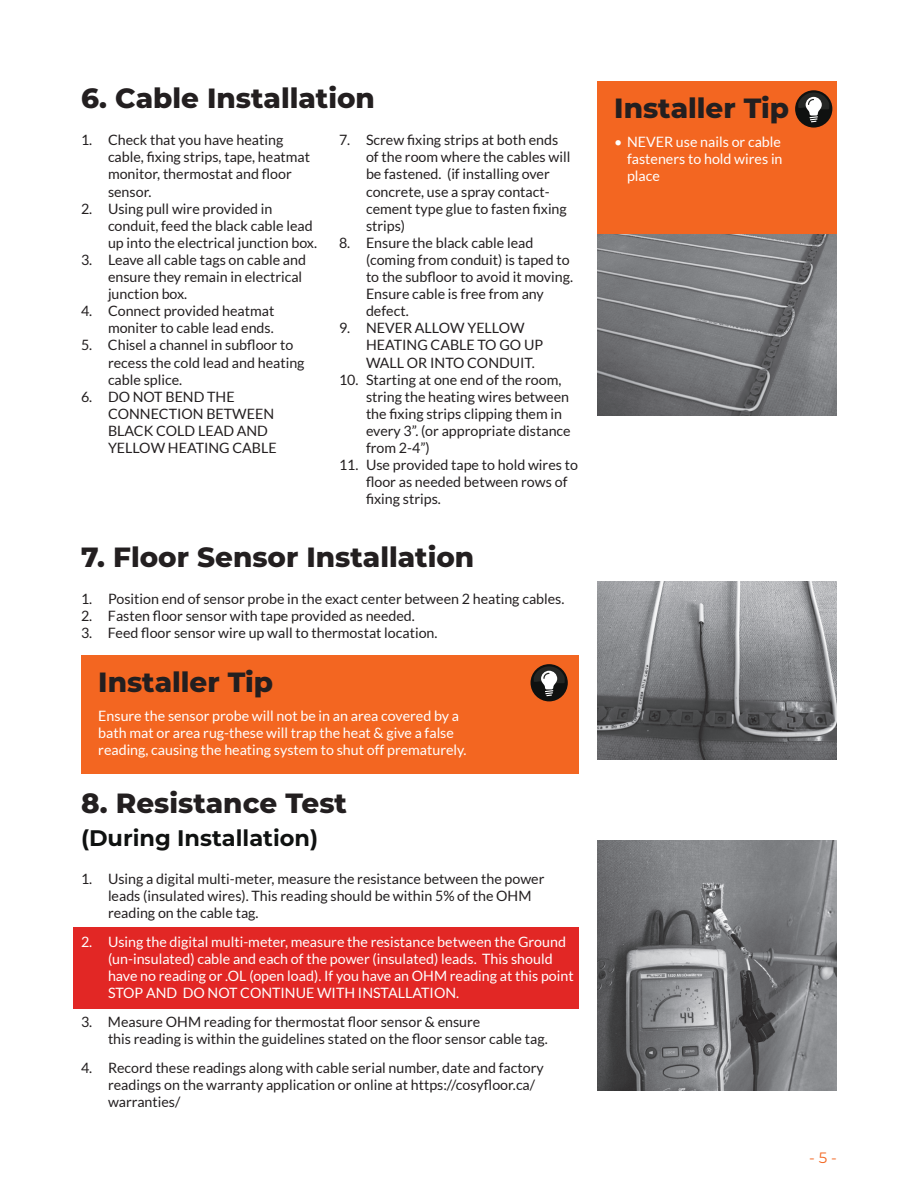
<style>
.page{position:relative;width:918px;height:1188px;background:#fff}
.page>*{position:absolute;margin:0;border:0;box-sizing:border-box;transform-origin:0 0}
.t1{font:800 27.75px "Montserrat";color:#231f20}
.t2{font:700 22.5px "Montserrat";color:#0f1110}
.t3{font:15px "Montserrat";color:#f36621}
.t4{font:14.25px/17.1px "Lato";color:#231f20}
.t5{font:14.25px/17.1px "Lato";color:#fff}
</style>
<div class="page">
<div style="left:74px;top:927px;width:505px;height:81px;background:#e22725"></div>
<img style="left:597px;top:234px;width:240px;height:181px">
<img style="left:597px;top:581px;width:240px;height:178px">
<div style="left:597px;top:81px;width:240px;height:153px;background:#f36621"></div>
<svg style="left:795px;top:90px;width:37px;height:38px"></svg>
<svg style="left:798px;top:93px;width:31px;height:29px"></svg>
<div style="left:81px;top:655px;width:498px;height:119px;background:#f36621"></div>
<div style="left:531px;top:664px;width:37px;height:37px;background:#0f1110;border-radius:50%"></div>
<svg style="left:534px;top:666px;width:31px;height:30px"></svg>
<img style="left:597px;top:840px;width:240px;height:250px">
<h1 class="t1" style="left:81px;top:78px;width:295px">6. Cable Installation</h1>
<p class="t4" style="left:108px;top:131px;width:204px;text-indent:-27px">1. Check that you have heating cable, fixing strips, tape, heatmat monitor, thermostat and floor sensor.</p>
<p class="t4" style="left:108px;top:200px;width:211px;text-indent:-27px">2. Using pull wire provided in conduit, feed the black cable lead up into the electrical junction box.</p>
<p class="t4" style="left:108px;top:251px;width:200px;text-indent:-27px">3. Leave all cable tags on cable and ensure they remain in electrical junction box.</p>
<p class="t4" style="left:81px;top:302px;width:195px;text-align:right">4. Connect provided heatmat moniter to cable lead ends.</p>
<p class="t4" style="left:108px;top:337px;width:198px;text-indent:-27px">5. Chisel a channel in subfloor to recess the cold lead and heating cable splice.</p>
<p class="t4" style="left:108px;top:388px;width:170px;text-indent:-27px">6. DO NOT BEND THE<br>CONNECTION BETWEEN<br>BLACK COLD LEAD AND<br>YELLOW HEATING CABLE</p>
<p class="t4" style="left:366px;top:131px;width:206px;text-indent:-27px">7. Screw fixing strips at both ends of the room where the cables will be fastened. (if installing over concrete, use a spray contact&shy;cement type glue to fasten fixing strips)</p>
<p class="t4" style="left:366px;top:234px;width:209px;text-indent:-27px">8. Ensure the black cable lead (coming from conduit) is taped to to the subfloor to avoid it moving.<br>Ensure cable is free from any defect.</p>
<p class="t4" style="left:366px;top:320px;width:179px;text-indent:-27px">9. NEVER ALLOW YELLOW<br>HEATING CABLE TO GO UP<br>WALL OR INTO CONDUIT.</p>
<p class="t4" style="left:366px;top:371px;width:206px;text-indent:-27px">10. Starting at one end of the room, string the heating wires between the fixing strips clipping them in every 3”. (or appropriate distance from 2-4”)</p>
<p class="t4" style="left:366px;top:456px;width:214px;text-indent:-27px">11. Use provided tape to hold wires to floor as needed between rows of fixing strips.</p>
<h1 class="t1" style="left:81px;top:537px;width:395px">7. Floor Sensor Installation</h1>
<p class="t4" style="left:81px;top:590px;width:485px">1. Position end of sensor probe in the exact center between 2 heating cables.</p>
<p class="t4" style="left:81px;top:608px;width:335px">2. Fasten floor sensor with tape provided as needed.</p>
<p class="t4" style="left:81px;top:625px;width:358px">3. Feed floor sensor wire up wall to thermostat location.</p>
<h1 class="t1" style="left:98px;top:662px;width:176px">Installer Tip</h1>
<p class="t5" style="left:98px;top:707px;width:370px">Ensure the sensor probe will not be in an area covered by a bath mat or area rug-these will trap the heat &amp; give a false reading, causing the heating system to shut off prematurely.</p>
<h1 class="t1" style="left:81px;top:783px;width:267px">8. Resistance Test</h1>
<h2 class="t2" style="left:81px;top:822px;width:239px">(During Installation)</h2>
<p class="t4" style="left:108px;top:870px;width:438px;text-indent:-27px">1. Using a digital multi-meter, measure the resistance between the power leads (insulated wires). This reading should be within 5% of the OHM reading on the cable tag.</p>
<p class="t5" style="left:108px;top:933px;width:467px;text-indent:-27px">2. Using the digital multi-meter, measure the resistance between the Ground (un-insulated) cable and each of the power (insulated) leads. This should have no reading or .OL (open load). If you have an OHM reading at this point STOP AND DO NOT CONTINUE WITH INSTALLATION.</p>
<p class="t4" style="left:108px;top:1013px;width:441px;text-indent:-27px">3. Measure OHM reading for thermostat floor sensor &amp; ensure<br>this reading is within the guidelines stated on the floor sensor cable tag.</p>
<p class="t4" style="left:108px;top:1059px;width:437px;text-indent:-27px">4. Record these readings along with cable serial number, date and factory readings on the warranty application or online at https://cosyfloor.ca/ warranties/</p>
<h1 class="t1" style="left:614px;top:88px;width:176px">Installer Tip</h1>
<p class="t5" style="left:627px;top:133px;width:157px;text-align:justify;text-indent:-13px">• NEVER use nails or cable fasteners to hold wires in place</p>
<p class="t3" style="left:809px;top:1147px;width:29px">- 5 -</p>
</div>
